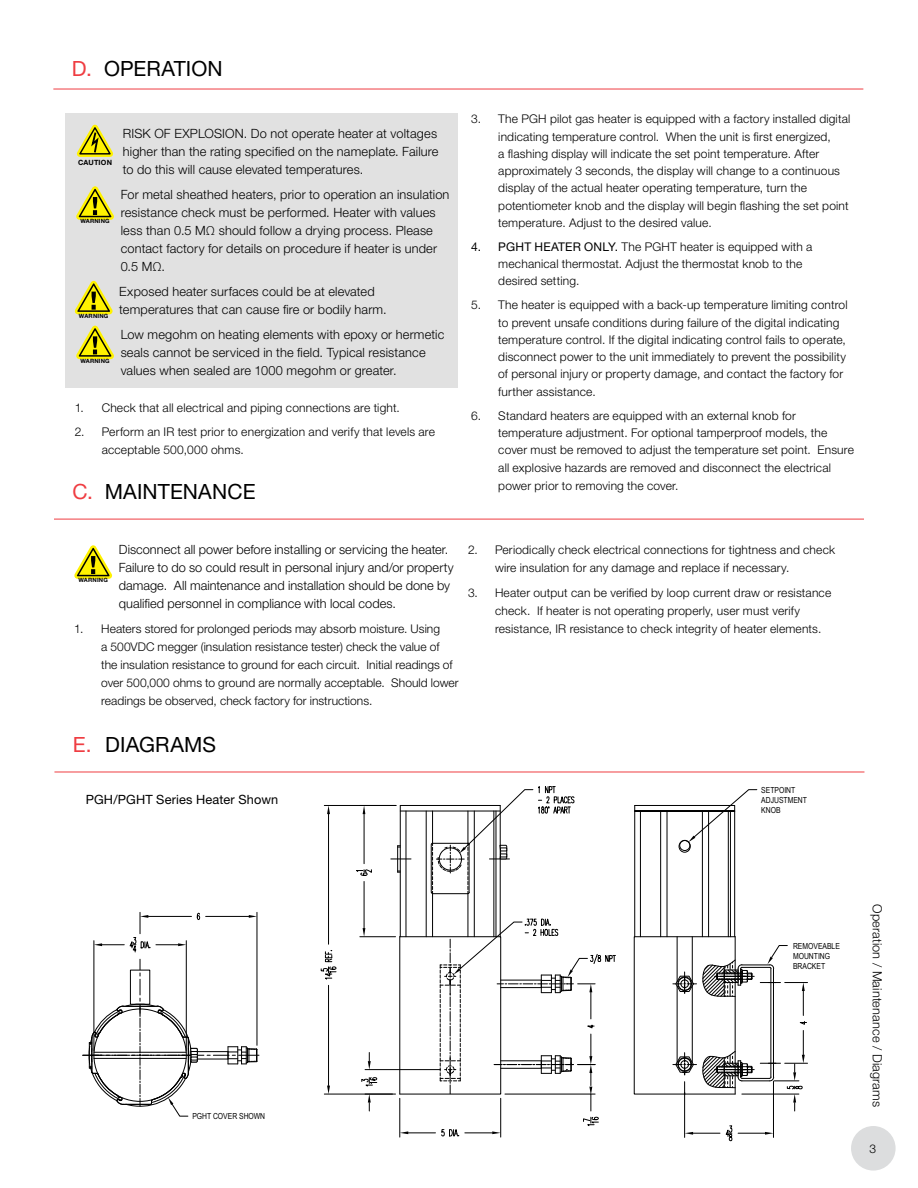
<style>
.page{position:relative;width:918px;height:1188px;background:#fff}
.page>*{position:absolute;margin:0;border:0;box-sizing:border-box;transform-origin:0 0}
.t1{font:21px "Helvetica Neue LT Std";letter-spacing:.01em;color:#000}
.t2{font:300 12.75px/18px "Helvetica Neue LT Std";letter-spacing:.01em;color:#000}
.t3{font:12.75px "Helvetica Neue LT Std";letter-spacing:.01em;color:#000}
.t4{font:300 12px/17.2px "Helvetica Neue LT Std";letter-spacing:.015em;color:#000}
.t5{font:8.25px/10.1px "Arial Narrow";color:#000}
.t6{font:700 7.2px "Helvetica Neue LT Std";letter-spacing:.025em;color:#000}
.t7{font:700 5.85px "Helvetica Neue LT Std";letter-spacing:.03em;color:#000}
.s1{color:#ef3d42}
.s2{font-weight:400}
</style>
<div class="page">
<div style="left:851px;top:1126px;width:45px;height:45px;background:#dcddde;border-radius:50%"></div>
<hr style="left:54px;top:519px;width:810px;height:1px;background:#ef3d42">
<svg style="left:74px;top:545px;width:38px;height:34px"></svg>
<hr style="left:54px;top:772px;width:810px;height:1px;background:#ef3d42">
<div style="left:65px;top:114px;width:393px;height:274px;background:#e1e1e1"></div>
<hr style="left:53px;top:89px;width:810px;height:1px;background:#ef3d42">
<svg style="left:76px;top:124px;width:38px;height:33px"></svg>
<svg style="left:76px;top:186px;width:38px;height:34px"></svg>
<svg style="left:75px;top:281px;width:38px;height:33px"></svg>
<svg style="left:76px;top:326px;width:38px;height:33px"></svg>
<hr style="left:94px;top:941px;width:1px;height:110px;background:#000">
<hr style="left:186px;top:941px;width:1px;height:110px;background:#000">
<svg style="left:156px;top:943px;width:30px;height:3px"></svg>
<hr style="left:257px;top:912px;width:1px;height:133px;background:#000">
<hr style="left:148px;top:916px;width:43px;height:1px;background:#000">
<hr style="left:206px;top:916px;width:43px;height:1px;background:#000">
<svg style="left:94px;top:912px;width:56px;height:41px"></svg>
<svg style="left:249px;top:915px;width:8px;height:3px"></svg>
<svg style="left:197px;top:913px;width:3px;height:7px"></svg>
<hr style="left:474px;top:811px;width:1px;height:126px;background:#000">
<hr style="left:468px;top:894px;width:1px;height:43px;background:#000">
<hr style="left:400px;top:805px;width:1px;height:132px;background:#000">
<hr style="left:500px;top:805px;width:1px;height:132px;background:#000">
<hr style="left:496px;top:811px;width:1px;height:126px;background:#000">
<hr style="left:493px;top:811px;width:1px;height:126px;background:#000">
<hr style="left:432px;top:894px;width:1px;height:43px;background:#000">
<hr style="left:426px;top:811px;width:1px;height:126px;background:#000">
<hr style="left:406px;top:811px;width:1px;height:126px;background:#000">
<hr style="left:400px;top:811px;width:100px;height:1px;background:#000">
<hr style="left:400px;top:805px;width:100px;height:1px;background:#000">
<hr style="left:708px;top:811px;width:1px;height:126px;background:#000">
<hr style="left:702px;top:811px;width:1px;height:126px;background:#000">
<hr style="left:634px;top:811px;width:1px;height:126px;background:#000">
<hr style="left:734px;top:811px;width:1px;height:126px;background:#000">
<hr style="left:730px;top:811px;width:1px;height:126px;background:#000">
<hr style="left:728px;top:811px;width:1px;height:126px;background:#000">
<hr style="left:667px;top:811px;width:1px;height:126px;background:#000">
<hr style="left:660px;top:811px;width:1px;height:126px;background:#000">
<hr style="left:640px;top:811px;width:1px;height:126px;background:#000">
<hr style="left:635px;top:805px;width:100px;height:1px;background:#000">
<hr style="left:635px;top:811px;width:100px;height:1px;background:#000">
<svg style="left:583px;top:1117px;width:16px;height:9px"></svg>
<hr style="left:324px;top:1094px;width:68px;height:1px;background:#000">
<hr style="left:324px;top:805px;width:72px;height:1px;background:#000">
<hr style="left:328px;top:985px;width:1px;height:101px;background:#000">
<hr style="left:328px;top:814px;width:1px;height:130px;background:#000">
<svg style="left:327px;top:1086px;width:3px;height:8px"></svg>
<svg style="left:327px;top:806px;width:3px;height:8px"></svg>
<svg style="left:321px;top:950px;width:16px;height:30px"></svg>
<hr style="left:360px;top:936px;width:36px;height:1px;background:#000">
<hr style="left:364px;top:814px;width:1px;height:50px;background:#000">
<hr style="left:364px;top:881px;width:1px;height:47px;background:#000">
<svg style="left:363px;top:806px;width:2px;height:8px"></svg>
<svg style="left:363px;top:928px;width:2px;height:9px"></svg>
<svg style="left:356px;top:869px;width:16px;height:7px"></svg>
<hr style="left:773px;top:1081px;width:1px;height:56px;background:#000">
<hr style="left:684px;top:1082px;width:1px;height:55px;background:#000">
<svg style="left:685px;top:1125px;width:88px;height:16px"></svg>
<svg style="left:391px;top:845px;width:20px;height:28px"></svg>
<hr style="left:400px;top:1098px;width:1px;height:39px;background:#000">
<hr style="left:500px;top:1098px;width:1px;height:39px;background:#000">
<svg style="left:400px;top:1131px;width:35px;height:3px"></svg>
<svg style="left:465px;top:1131px;width:36px;height:3px"></svg>
<svg style="left:441px;top:1129px;width:18px;height:8px"></svg>
<hr style="left:365px;top:1094px;width:31px;height:1px;background:#000">
<hr style="left:365px;top:1069px;width:75px;height:1px;background:#000">
<svg style="left:368px;top:1094px;width:3px;height:17px"></svg>
<svg style="left:368px;top:1052px;width:3px;height:18px"></svg>
<svg style="left:361px;top:1077px;width:16px;height:10px"></svg>
<div style="left:634px;top:936px;width:102px;height:158px;border:1px solid #000"></div>
<hr style="left:773px;top:969px;width:1px;height:108px;background:#000">
<hr style="left:770px;top:969px;width:1px;height:108px;background:#000">
<hr style="left:692px;top:986px;width:1px;height:76px;background:#000">
<hr style="left:677px;top:986px;width:1px;height:76px;background:#000">
<hr style="left:677px;top:937px;width:1px;height:45px;background:#000">
<svg style="left:673px;top:1021px;width:135px;height:90px"></svg>
<hr style="left:692px;top:937px;width:1px;height:45px;background:#000">
<svg style="left:673px;top:945px;width:135px;height:70px"></svg>
<svg style="left:688px;top:789px;width:69px;height:53px"></svg>
<svg style="left:440px;top:917px;width:175px;height:194px"></svg>
<svg style="left:431px;top:786px;width:144px;height:108px"></svg>
<svg style="left:83px;top:959px;width:176px;height:158px"></svg>
<div style="left:679px;top:840px;width:12px;height:13px;border:1px solid #000;border-radius:50%"></div>
<div style="left:679px;top:840px;width:11px;height:11px;border:1px solid #000;border-radius:50%"></div>
<h1 class="t1" style="left:72px;top:56px;width:152px"><span class="s1">D.</span> OPERATION</h1>
<p class="t2" style="left:123px;top:125px;width:317px;text-align:justify">RISK OF EXPLOSION. Do not operate heater at voltages higher than the rating specified on the nameplate. Failure to do this will cause elevated temperatures.</p>
<p class="t2" style="left:121px;top:185px;width:330px">For metal sheathed heaters, prior to operation an insulation resistance check must be performed. Heater with values less than 0.5 MΩ should follow a drying process. Please contact factory for details on procedure if heater is under 0.5 MΩ.</p>
<p class="t2" style="left:119px;top:282px;width:269px">Exposed heater surfaces could be at elevated temperatures that can cause fire or bodily harm.</p>
<p class="t2" style="left:121px;top:325px;width:325px">Low megohm on heating elements with epoxy or hermetic seals cannot be serviced in the field. Typical resistance values when sealed are 1000 megohm or greater.</p>
<p class="t6" style="left:78px;top:158px;width:35px">CAUTION</p>
<p class="t7" style="left:80px;top:218px;width:31px">WARNING</p>
<p class="t7" style="left:79px;top:312px;width:31px">WARNING</p>
<p class="t7" style="left:80px;top:357px;width:31px">WARNING</p>
<p class="t4" style="left:75px;top:399px;width:327px">1. Check that all electrical and piping connections are tight.</p>
<p class="t4" style="left:102px;top:423px;width:335px;line-height:18px;text-indent:-27px">2. Perform an IR test prior to energization and verify that levels are acceptable 500,000 ohms.</p>
<h1 class="t1" style="left:72px;top:479px;width:185px"><span class="s1">C.</span> MAINTENANCE</h1>
<p class="t4" style="left:498px;top:110px;width:354px;text-indent:-27px">3. The PGH pilot gas heater is equipped with a factory installed digital indicating temperature control. When the unit is first energized,<br>a flashing display will indicate the set point temperature. After approximately 3 seconds, the display will change to a continuous display of the actual heater operating temperature, turn the potentiometer knob and the display will begin flashing the set point temperature. Adjust to the desired value.</p>
<p class="t4" style="left:498px;top:238px;width:316px;text-indent:-27px"><span class="s2">4. PGHT HEATER ONLY.</span> The PGHT heater is equipped with a mechanical thermostat. Adjust the thermostat knob to the desired setting.</p>
<p class="t4" style="left:498px;top:296px;width:351px;text-indent:-27px">5. The heater is equipped with a back-up temperature limiting control to prevent unsafe conditions during failure of the digital indicating temperature control. If the digital indicating control fails to operate, disconnect power to the unit immediately to prevent the possibility of personal injury or property damage, and contact the factory for further assistance.</p>
<p class="t4" style="left:498px;top:406px;width:357px;text-indent:-27px">6. Standard heaters are equipped with an external knob for temperature adjustment. For optional tamperproof models, the cover must be removed to adjust the temperature set point. Ensure all explosive hazards are removed and disconnect the electrical power prior to removing the cover.</p>
<p class="t2" style="left:119px;top:541px;width:336px">Disconnect all power before installing or servicing the heater.<br>Failure to do so could result in personal injury and/or property damage. All maintenance and installation should be done by qualified personnel in compliance with local codes.</p>
<p class="t4" style="left:101px;top:620px;width:359px;line-height:18px;text-indent:-27px">1. Heaters stored for prolonged periods may absorb moisture. Using<br>a 500VDC megger (insulation resistance tester) check the value of the insulation resistance to ground for each circuit. Initial readings of over 500,000 ohms to ground are normally acceptable. Should lower readings be observed, check factory for instructions.</p>
<p class="t7" style="left:78px;top:577px;width:31px">WARNING</p>
<p class="t4" style="left:495px;top:540px;width:342px;line-height:18px;text-indent:-27px">2. Periodically check electrical connections for tightness and check wire insulation for any damage and replace if necessary.</p>
<p class="t4" style="left:495px;top:583px;width:338px;line-height:18px;text-indent:-27px">3. Heater output can be verified by loop current draw or resistance check. If heater is not operating properly, user must verify resistance, IR resistance to check integrity of heater elements.</p>
<h1 class="t1" style="left:73px;top:732px;width:145px"><span class="s1">E.</span> DIAGRAMS</h1>
<p class="t3" style="left:86px;top:792px;width:194px">PGH/PGHT Series Heater Shown</p>
<p class="t5" style="left:761px;top:785px;width:47px">SETPOINT<br>ADJUSTMENT<br>KNOB</p>
<p class="t5" style="left:192px;top:1111px;width:74px">PGHT COVER SHOWN</p>
<p class="t5" style="left:793px;top:941px;width:48px">REMOVEABLE<br>MOUNTING<br>BRACKET</p>
<p class="t2" style="left:887px;top:904px;width:205px;rotate:90deg">Operation / Maintenance / Diagrams</p>
<p class="t4" style="left:869px;top:1139px;width:8px">3</p>
</div>
